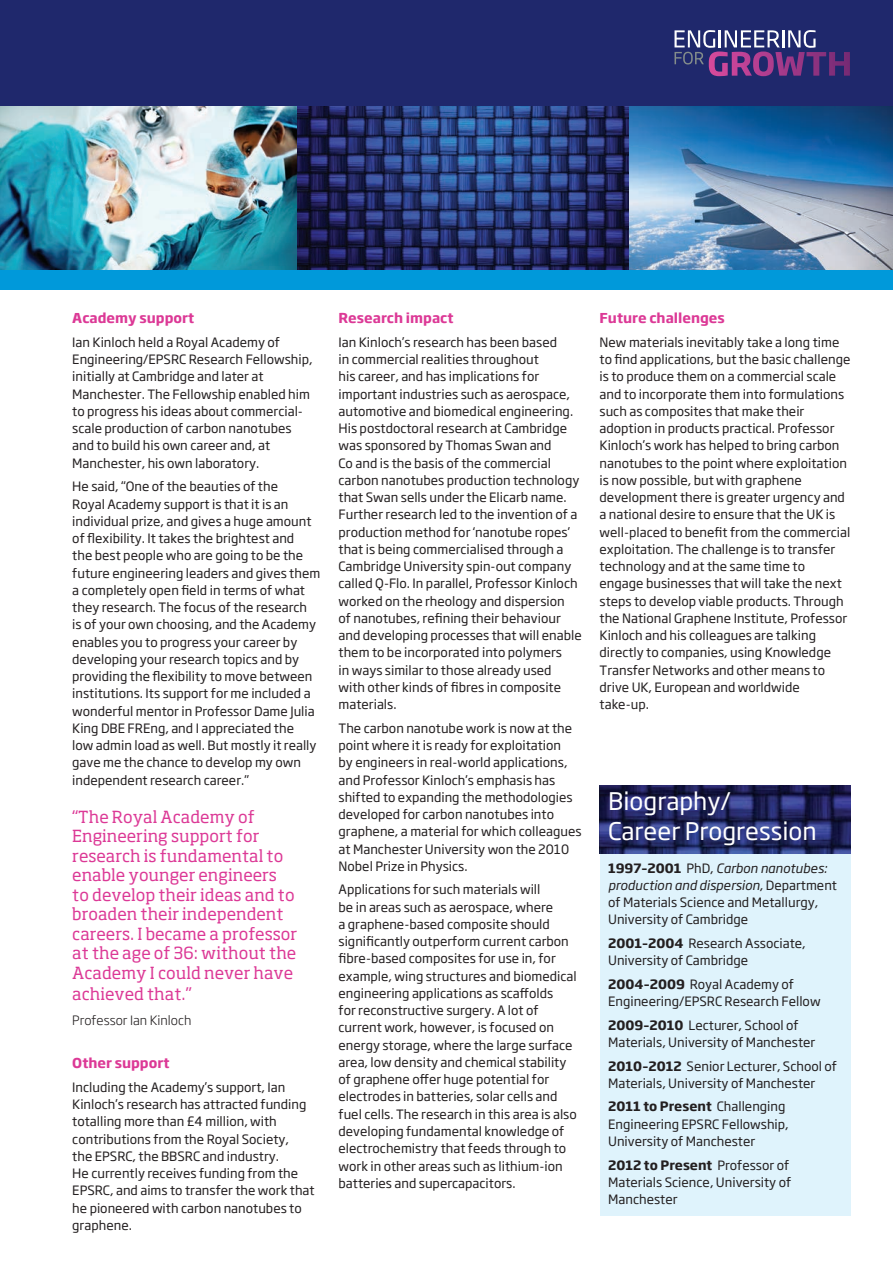
<style>
.page{position:relative;width:893px;height:1263px;background:#fff}
.page>*{position:absolute;margin:0;border:0;box-sizing:border-box;transform-origin:0 0}
.t1{font:24px/30.5px "Soho Gothic Pro";color:#fff}
.t2{font:16.5px/19.5px "Soho Pro";color:#dc3996}
.t3{font:700 13.5px "Soho Gothic Pro";color:#dc3996}
.t4{font:12.75px/17.2px "Soho Gothic Pro";color:#231f20}
.t5{font:300 12.75px "Soho Gothic Pro";color:#231f20}
.s1{font-weight:700}
.s2{font-style:italic}
</style>
<div class="page">
<div style="left:0;top:0;width:893px;height:123px;background:#1f286c"></div>
<img style="left:0;top:106px;width:298px;height:164px">
<svg style="left:298px;top:106px;width:331px;height:164px;background:#24326b"></svg>
<img style="left:629px;top:106px;width:264px;height:164px">
<div style="left:0;top:270px;width:893px;height:19px;background:#0099da"></div>
<div style="left:600px;top:839px;width:250px;height:377px;background:#dff3fc"></div>
<img style="left:600px;top:785px;width:250px;height:68px">
<svg style="left:674px;top:30px;width:176px;height:46px"></svg>
<p class="t3" style="left:72px;top:307px;width:123px">Academy support</p>
<p class="t4" style="left:72px;top:333px;width:242px">Ian Kinloch held a Royal Academy of Engineering/EPSRC Research Fellowship, initially at Cambridge and later at Manchester. The Fellowship enabled him to progress his ideas about commercial&shy;scale production of carbon nanotubes and to build his own career and, at Manchester, his own laboratory.</p>
<p class="t4" style="left:72px;top:477px;width:250px">He said, “One of the beauties of the<br>Royal Academy support is that it is an individual prize, and gives a huge amount of flexibility. It takes the brightest and<br>the best people who are going to be the future engineering leaders and gives them a completely open field in terms of what they research. The focus of the research<br>is of your own choosing, and the Academy enables you to progress your career by developing your research topics and by providing the flexibility to move between institutions. Its support for me included a wonderful mentor in Professor Dame Julia King DBE FREng, and I appreciated the<br>low admin load as well. But mostly it really gave me the chance to develop my own independent research career.”</p>
<p class="t2" style="left:72px;top:806px;width:226px">“The Royal Academy of<br>Engineering support for research is fundamental to enable younger engineers to develop their ideas and to broaden their independent careers. I became a professor at the age of 36: without the<br>Academy I could never have</p>
<p class="t2" style="left:72px;top:983px;width:121px">achieved that.”</p>
<p class="t5" style="left:72px;top:1010px;width:121px">Professor Ian Kinloch</p>
<p class="t3" style="left:72px;top:1052px;width:99px">Other support</p>
<p class="t4" style="left:72px;top:1078px;width:244px">Including the Academy’s support, Ian Kinloch’s research has attracted funding totalling more than £4 million, with contributions from the Royal Society,<br>the EPSRC, the BBSRC and industry.<br>He currently receives funding from the EPSRC, and aims to transfer the work that he pioneered with carbon nanotubes to graphene.</p>
<p class="t3" style="left:339px;top:307px;width:116px">Research impact</p>
<p class="t4" style="left:339px;top:333px;width:245px">Ian Kinloch’s research has been based<br>in commercial realities throughout<br>his career, and has implications for important industries such as aerospace, automotive and biomedical engineering.<br>His postdoctoral research at Cambridge was sponsored by Thomas Swan and<br>Co and is the basis of the commercial carbon nanotubes production technology that Swan sells under the Elicarb name.<br>Further research led to the invention of a production method for ‘nanotube ropes’ that is being commercialised through a Cambridge University spin-out company called Q-Flo. In parallel, Professor Kinloch worked on the rheology and dispersion<br>of nanotubes, refining their behaviour and developing processes that will enable them to be incorporated into polymers<br>in ways similar to those already used<br>with other kinds of fibres in composite materials.</p>
<p class="t4" style="left:339px;top:719px;width:244px">The carbon nanotube work is now at the point where it is ready for exploitation<br>by engineers in real-world applications, and Professor Kinloch’s emphasis has shifted to expanding the methodologies developed for carbon nanotubes into graphene, a material for which colleagues at Manchester University won the 2010<br>Nobel Prize in Physics.</p>
<p class="t4" style="left:339px;top:880px;width:240px">Applications for such materials will<br>be in areas such as aerospace, where<br>a graphene-based composite should significantly outperform current carbon fibre-based composites for use in, for example, wing structures and biomedical engineering applications as scaffolds<br>for reconstructive surgery. A lot of current work, however, is focused on energy storage, where the large surface area, low density and chemical stability of graphene offer huge potential for electrodes in batteries, solar cells and fuel cells. The research in this area is also developing fundamental knowledge of electrochemistry that feeds through to work in other areas such as lithium-ion batteries and supercapacitors.</p>
<p class="t3" style="left:600px;top:307px;width:127px">Future challenges</p>
<p class="t4" style="left:600px;top:333px;width:252px">New materials inevitably take a long time to find applications, but the basic challenge is to produce them on a commercial scale and to incorporate them into formulations such as composites that make their adoption in products practical. Professor Kinloch’s work has helped to bring carbon nanotubes to the point where exploitation is now possible, but with graphene development there is greater urgency and a national desire to ensure that the UK is well-placed to benefit from the commercial exploitation. The challenge is to transfer technology and at the same time to engage businesses that will take the next steps to develop viable products. Through the National Graphene Institute, Professor Kinloch and his colleagues are talking directly to companies, using Knowledge Transfer Networks and other means to drive UK, European and worldwide take-up.</p>
<h1 class="t1" style="left:608px;top:784px;width:210px">Biography/<br>Career Progression</h1>
<p class="t4" style="left:608px;top:858px;width:230px"><span class="s1">1997–2001</span> PhD, <span class="s2">Carbon nanotubes: production and dispersion</span>, Department of Materials Science and Metallurgy, University of Cambridge</p>
<p class="t4" style="left:608px;top:934px;width:199px"><span class="s1">2001–2004</span> Research Associate,<br>University of Cambridge</p>
<p class="t4" style="left:608px;top:975px;width:214px"><span class="s1">2004–2009</span> Royal Academy of<br>Engineering/EPSRC Research Fellow</p>
<p class="t4" style="left:608px;top:1016px;width:209px"><span class="s1">2009–2010</span> Lecturer, School of<br>Materials, University of Manchester</p>
<p class="t4" style="left:608px;top:1056px;width:230px"><span class="s1">2010–2012</span> Senior Lecturer, School of<br>Materials, University of Manchester</p>
<p class="t4" style="left:608px;top:1097px;width:182px"><span class="s1">2011 to Present</span> Challenging<br>Engineering EPSRC Fellowship,<br>University of Manchester</p>
<p class="t4" style="left:608px;top:1155px;width:185px"><span class="s1">2012 to Present</span> Professor of<br>Materials Science, University of<br>Manchester</p>
</div>
